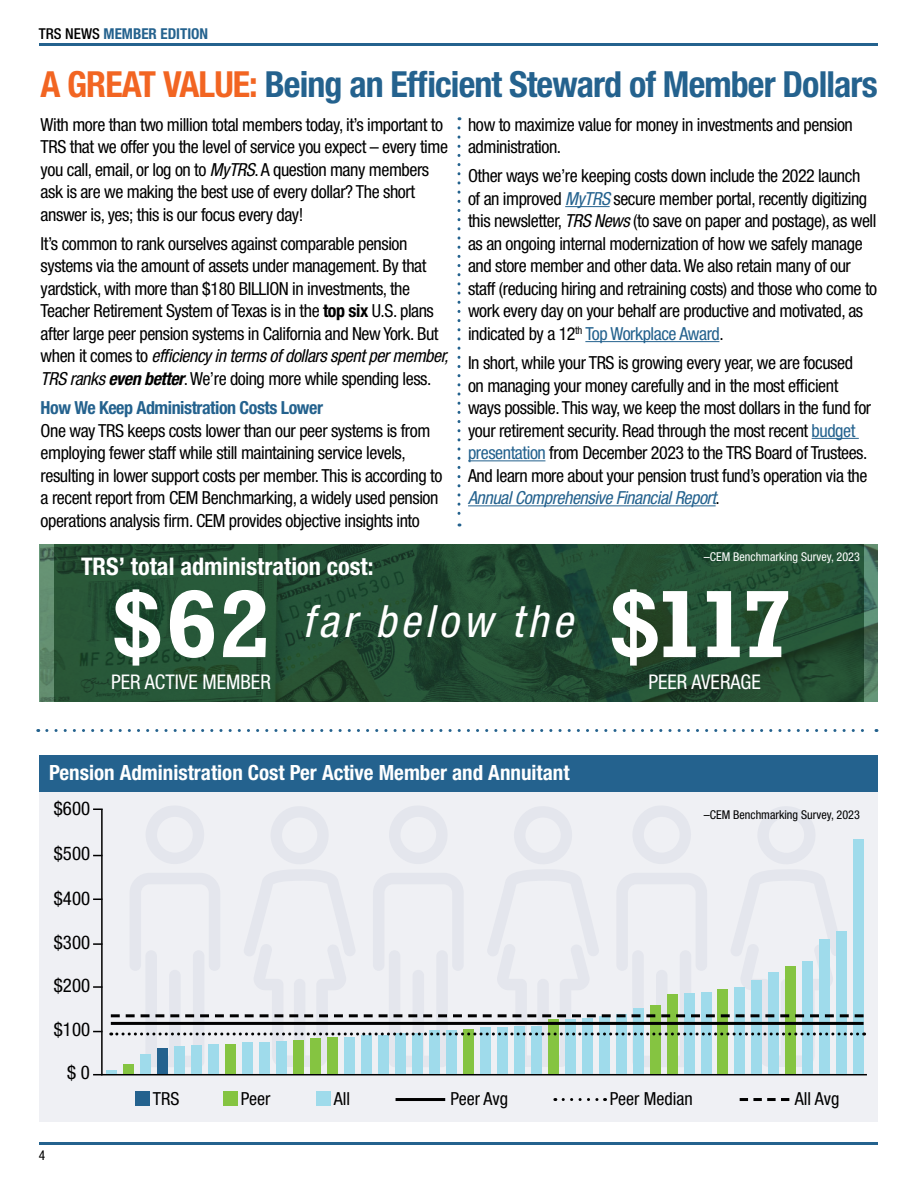
<style>
.page{position:relative;width:918px;height:1188px;background:#fff}
.page>*{position:absolute;margin:0;border:0;box-sizing:border-box;transform-origin:0 0}
.t1{font:700 97.2px "Rockwell";color:#fff}
.t2{font:italic condensed 44.55px "Helvetica Neue LT Std";letter-spacing:.1em;color:#fff}
.t3{font:700 condensed 36px "Helvetica Neue LT Std";letter-spacing:-.025em;color:#24628e}
.t4{font:700 condensed 24.3px "Helvetica Neue LT Std";color:#fff}
.t5{font:700 condensed 21px "Helvetica Neue LT Std";color:#fff}
.t6{font:condensed 20.25px "Helvetica Neue LT Std";color:#fff}
.t7{font:condensed 18.9px "Helvetica Neue LT Std";color:#000}
.t8{font:condensed 18px/22.5px "Helvetica Neue LT Std";letter-spacing:-.025em;color:#000}
.t9{font:700 condensed 18px "Helvetica Neue LT Std";letter-spacing:-.025em;color:#24628e}
.t10{font:condensed 18px "Helvetica Neue LT Std";color:#000}
.t11{font:700 condensed 15px "Helvetica Neue LT Std";color:#24628e}
.t12{font:condensed 13.5px "Helvetica Neue LT Std";color:#000}
.t13{font:condensed 12.15px "Helvetica Neue LT Std";color:#000}
.t14{font:condensed 12.15px "Helvetica Neue LT Std";color:#fff}
.s1{font-weight:500;color:#000}
.s2{color:#f26522}
.s3{font-style:italic}
.s4{font-weight:700}
.s5{font-weight:700;font-style:italic}
.s6{font-style:italic;color:#24628e}
.s7{color:#24628e}
</style>
<div class="page">
<hr style="left:565px;top:206px;width:45px;height:1px;background:#24628e">
<hr style="left:585px;top:341px;width:134px;height:1px;background:#24628e">
<hr style="left:812px;top:438px;width:47px;height:1px;background:#24628e">
<hr style="left:468px;top:460px;width:77px;height:1px;background:#24628e">
<hr style="left:468px;top:505px;width:248px;height:1px;background:#24628e">
<hr style="left:39px;top:1142px;width:839px;height:3px;background:#24628e">
<hr style="left:39px;top:43px;width:839px;height:3px;background:#24628e">
<div style="left:39px;top:775px;width:839px;height:347px;background:#eff0f4"></div>
<div style="left:39px;top:755px;width:839px;height:37px;background:#24628e"></div>
<div style="left:135px;top:1091px;width:14px;height:14px;background:#24628e"></div>
<div style="left:223px;top:1091px;width:14px;height:14px;background:#85c441"></div>
<div style="left:316px;top:1091px;width:14px;height:14px;background:#9fdbeb"></div>
<hr style="left:396px;top:1098px;width:49px;height:3px;background:#000">
<svg style="left:563px;top:1098px;width:43px;height:3px"></svg>
<svg style="left:740px;top:1098px;width:49px;height:3px"></svg>
<svg style="left:100px;top:808px;width:767px;height:268px"></svg>
<div style="left:157px;top:1048px;width:11px;height:26px;background:#24628e"></div>
<div style="left:123px;top:1064px;width:11px;height:10px;background:#85c441"></div>
<div style="left:225px;top:1044px;width:11px;height:30px;background:#85c441"></div>
<div style="left:293px;top:1040px;width:11px;height:34px;background:#85c441"></div>
<div style="left:310px;top:1038px;width:11px;height:36px;background:#85c441"></div>
<div style="left:327px;top:1037px;width:11px;height:37px;background:#85c441"></div>
<div style="left:463px;top:1029px;width:11px;height:45px;background:#85c441"></div>
<div style="left:548px;top:1019px;width:11px;height:55px;background:#85c441"></div>
<div style="left:650px;top:1006px;width:10px;height:68px;background:#85c441"></div>
<div style="left:667px;top:994px;width:10px;height:80px;background:#85c441"></div>
<div style="left:718px;top:989px;width:10px;height:85px;background:#85c441"></div>
<div style="left:786px;top:966px;width:10px;height:108px;background:#85c441"></div>
<div style="left:140px;top:1054px;width:11px;height:20px;background:#9fdbeb"></div>
<div style="left:174px;top:1046px;width:11px;height:28px;background:#9fdbeb"></div>
<div style="left:191px;top:1045px;width:11px;height:29px;background:#9fdbeb"></div>
<div style="left:208px;top:1044px;width:11px;height:30px;background:#9fdbeb"></div>
<div style="left:242px;top:1042px;width:11px;height:32px;background:#9fdbeb"></div>
<div style="left:259px;top:1042px;width:11px;height:32px;background:#9fdbeb"></div>
<div style="left:276px;top:1041px;width:11px;height:33px;background:#9fdbeb"></div>
<div style="left:344px;top:1037px;width:11px;height:37px;background:#9fdbeb"></div>
<div style="left:361px;top:1036px;width:11px;height:38px;background:#9fdbeb"></div>
<div style="left:378px;top:1036px;width:11px;height:38px;background:#9fdbeb"></div>
<div style="left:395px;top:1033px;width:11px;height:41px;background:#9fdbeb"></div>
<div style="left:412px;top:1033px;width:11px;height:41px;background:#9fdbeb"></div>
<div style="left:429px;top:1030px;width:11px;height:44px;background:#9fdbeb"></div>
<div style="left:446px;top:1030px;width:11px;height:44px;background:#9fdbeb"></div>
<div style="left:480px;top:1028px;width:11px;height:46px;background:#9fdbeb"></div>
<div style="left:497px;top:1028px;width:11px;height:46px;background:#9fdbeb"></div>
<div style="left:514px;top:1026px;width:11px;height:48px;background:#9fdbeb"></div>
<div style="left:531px;top:1026px;width:11px;height:48px;background:#9fdbeb"></div>
<div style="left:565px;top:1019px;width:11px;height:55px;background:#9fdbeb"></div>
<div style="left:582px;top:1018px;width:11px;height:56px;background:#9fdbeb"></div>
<div style="left:599px;top:1016px;width:11px;height:58px;background:#9fdbeb"></div>
<div style="left:616px;top:1014px;width:10px;height:60px;background:#9fdbeb"></div>
<div style="left:633px;top:1008px;width:10px;height:66px;background:#9fdbeb"></div>
<div style="left:684px;top:993px;width:10px;height:81px;background:#9fdbeb"></div>
<div style="left:701px;top:992px;width:10px;height:82px;background:#9fdbeb"></div>
<div style="left:735px;top:987px;width:10px;height:87px;background:#9fdbeb"></div>
<div style="left:752px;top:980px;width:10px;height:94px;background:#9fdbeb"></div>
<div style="left:769px;top:972px;width:10px;height:102px;background:#9fdbeb"></div>
<div style="left:803px;top:961px;width:10px;height:113px;background:#9fdbeb"></div>
<div style="left:819px;top:939px;width:11px;height:135px;background:#9fdbeb"></div>
<div style="left:836px;top:931px;width:11px;height:143px;background:#9fdbeb"></div>
<div style="left:853px;top:839px;width:11px;height:235px;background:#9fdbeb"></div>
<hr style="left:106px;top:1070px;width:11px;height:4px;background:#9fdbeb">
<svg style="left:93px;top:808px;width:10px;height:2px"></svg>
<svg style="left:93px;top:943px;width:9px;height:2px"></svg>
<svg style="left:93px;top:986px;width:9px;height:2px"></svg>
<svg style="left:111px;top:1014px;width:753px;height:3px"></svg>
<hr style="left:111px;top:1022px;width:753px;height:3px;background:#000">
<svg style="left:111px;top:1033px;width:754px;height:3px"></svg>
<svg style="left:39px;top:544px;width:839px;height:158px;background:#588269"></svg>
<svg style="left:54px;top:544px;width:810px;height:158px;background:#224d32"></svg>
<svg style="left:458px;top:128px;width:2px;height:399px"></svg>
<svg style="left:47px;top:729px;width:830px;height:3px"></svg>
<p class="t11" style="left:39px;top:24px;width:171px"><span class="s1">TRS NEWS</span> MEMBER EDITION</p>
<h3 class="t3" style="left:40px;top:62px;width:839px"><span class="s2">A GREAT VALUE:</span> Being an Efficient Steward of Member Dollars</h3>
<p class="t8" style="left:41px;top:113px;width:409px">With more than two million total members today, it’s important to TRS that we offer you the level of service you expect – every time you call, email, or log on to <span class="s3">MyTRS</span>. A question many members ask is are we making the best use of every dollar? The short answer is, yes; this is our focus every day!</p>
<p class="t8" style="left:41px;top:232px;width:409px">It’s common to rank ourselves against comparable pension systems via the amount of assets under management. By that yardstick, with more than $180 BILLION in investments, the Teacher Retirement System of Texas is in the <span class="s4">top six</span> U.S. plans after large peer pension systems in California and New York. But when it comes to <span class="s3">efficiency in terms of dollars spent per member, TRS ranks</span> <span class="s5">even better</span>. We’re doing more while spending less.</p>
<p class="t9" style="left:41px;top:397px;width:284px">How We Keep Administration Costs Lower</p>
<p class="t8" style="left:41px;top:419px;width:403px">One way TRS keeps costs lower than our peer systems is from employing fewer staff while still maintaining service levels, resulting in lower support costs per member. This is according to a recent report from CEM Benchmarking, a widely used pension operations analysis firm. CEM provides objective insights into</p>
<p class="t8" style="left:468px;top:113px;width:386px">how to maximize value for money in investments and pension administration.</p>
<p class="t8" style="left:468px;top:165px;width:411px">Other ways we’re keeping costs down include the 2022 launch<br>of an improved <span class="s6">MyTRS</span> secure member portal, recently digitizing this newsletter, <span class="s3">TRS News</span> (to save on paper and postage), as well as an ongoing internal modernization of how we safely manage and store member and other data. We also retain many of our staff (reducing hiring and retraining costs) and those who come to work every day on your behalf are productive and motivated, as indicated by a 12<sup>th</sup> <span class="s7">Top Workplace Award</span>.</p>
<p class="t8" style="left:468px;top:351px;width:405px">In short, while your TRS is growing every year, we are focused on managing your money carefully and in the most efficient ways possible. This way, we keep the most dollars in the fund for your retirement security. Read through the most recent <span class="s7">budget presentation</span> from December 2023 to the TRS Board of Trustees.<br>And learn more about your pension trust fund’s operation via the <span class="s6">Annual Comprehensive Financial Report</span>.</p>
<p class="t14" style="left:704px;top:550px;width:158px">–CEM Benchmarking Survey, 2023</p>
<h3 class="t4" style="left:81px;top:552px;width:294px">TRS’ total administration cost:</h3>
<h2 class="t2" style="left:303px;top:596px;width:271px">far below the</h2>
<p class="t6" style="left:111px;top:670px;width:161px">PER ACTIVE MEMBER</p>
<p class="t6" style="left:648px;top:670px;width:114px">PEER AVERAGE</p>
<h1 class="t1" style="left:110px;top:566px;width:164px">$62</h1>
<h1 class="t1" style="left:607px;top:566px;width:188px">$117</h1>
<p class="t5" style="left:49px;top:760px;width:522px">Pension Administration Cost Per Active Member and Annuitant</p>
<p class="t7" style="left:54px;top:797px;width:38px">$600</p>
<p class="t7" style="left:54px;top:842px;width:38px">$500</p>
<p class="t7" style="left:54px;top:887px;width:38px">$400</p>
<p class="t7" style="left:54px;top:931px;width:38px">$300</p>
<p class="t7" style="left:54px;top:974px;width:38px">$200</p>
<p class="t7" style="left:54px;top:1019px;width:38px">$100</p>
<p class="t7" style="left:67px;top:1062px;width:24px">$ 0</p>
<p class="t8" style="left:153px;top:1087px;width:28px">TRS</p>
<p class="t8" style="left:241px;top:1087px;width:31px">Peer</p>
<p class="t8" style="left:334px;top:1087px;width:18px">All</p>
<p class="t8" style="left:451px;top:1087px;width:59px">Peer Avg</p>
<p class="t10" style="left:610px;top:1088px;width:84px">Peer Median</p>
<p class="t8" style="left:795px;top:1087px;width:46px">All Avg</p>
<p class="t13" style="left:704px;top:807px;width:158px">–CEM Benchmarking Survey, 2023</p>
<p class="t12" style="left:39px;top:1147px;width:8px">4</p>
</div>
